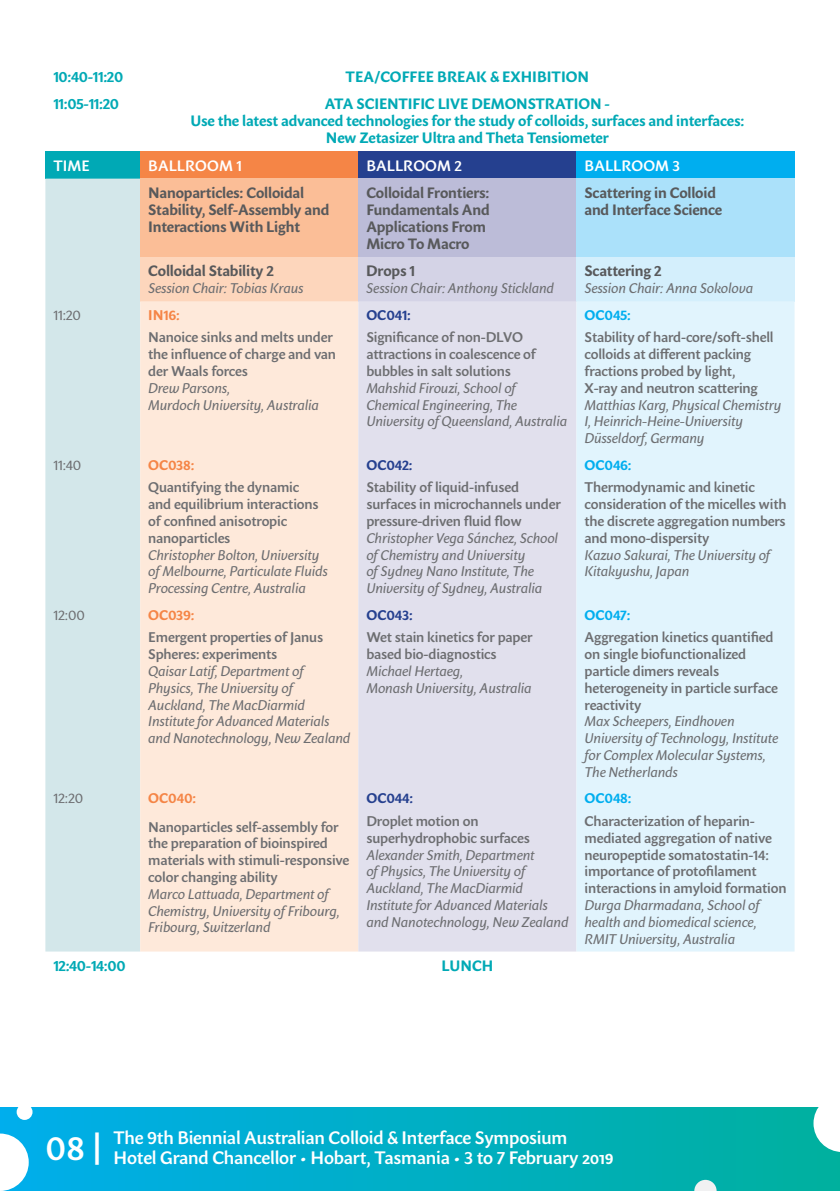
<style>
.page{position:relative;width:840px;height:1191px;background:#fff}
.page>*{position:absolute;margin:0;border:0;box-sizing:border-box;transform-origin:0 0}
.t1{font:600 18px/20px "Sharik Sans";letter-spacing:-.01em;color:#fff}
.t2{font:700 15px/17px "Sharik Sans";letter-spacing:-.01em;color:#00a9b5;text-align:center}
.t3{font:700 15px/17px "Sharik Sans";letter-spacing:-.01em;color:#58595b}
.t4{font:600 15px "Sharik Sans";letter-spacing:.005em;color:#fff}
.t5{font:italic 14px/16.8px "Sharik Sans";letter-spacing:-.01em;color:#6d6e71}
.t6{font:600 14px/16.8px "Sharik Sans";letter-spacing:-.01em;color:#6d6e71}
.t7{font:700 14px "Sharik Sans";letter-spacing:-.01em;color:#25408f}
.t8{font:700 14px "Sharik Sans";letter-spacing:-.01em;color:#00aeef}
.t9{font:700 14px "Sharik Sans";letter-spacing:-.005em;color:#f58546}
.t10{font:14px "Sharik Sans";letter-spacing:-.01em;color:#6d6e71}
.s1{font-size:34px}
</style>
<div class="page">
<div style="left:45px;top:151px;width:95px;height:28px;background:#00a9b5"></div>
<div style="left:140px;top:151px;width:218px;height:28px;background:#f58546"></div>
<div style="left:358px;top:151px;width:218px;height:28px;background:#25408f"></div>
<div style="left:576px;top:151px;width:218px;height:28px;background:#00aeef"></div>
<div style="left:45px;top:179px;width:95px;height:772px;background:#d3e7ea"></div>
<div style="left:140px;top:179px;width:218px;height:78px;background:#fbbe97"></div>
<div style="left:358px;top:179px;width:218px;height:78px;background:#bcbcd8"></div>
<div style="left:576px;top:179px;width:218px;height:78px;background:#abe1fa"></div>
<div style="left:140px;top:257px;width:218px;height:44px;background:#fdd6bc"></div>
<div style="left:358px;top:257px;width:218px;height:44px;background:#d4d3e6"></div>
<div style="left:576px;top:257px;width:218px;height:44px;background:#d4effc"></div>
<div style="left:140px;top:301px;width:218px;height:650px;background:#fee9da"></div>
<div style="left:358px;top:301px;width:218px;height:650px;background:#e1e0ed"></div>
<div style="left:576px;top:301px;width:218px;height:650px;background:#e1f4fd"></div>
<div style="left:0;top:1107px;width:839px;height:84px;background:linear-gradient(to right,#00aeeb,#00b09e)"></div>
<svg style="left:694px;top:1179px;width:22px;height:12px"></svg>
<div style="left:17px;top:1104px;width:16px;height:16px;background:#fff;border-radius:50%"></div>
<svg style="left:0;top:1133px;width:29px;height:58px"></svg>
<svg style="left:813px;top:1107px;width:26px;height:45px"></svg>
<p class="t2" style="left:53px;top:67px;width:71px">10:40-11:20</p>
<p class="t2" style="left:345px;top:67px;width:245px">TEA/COFFEE BREAK &amp; EXHIBITION</p>
<p class="t2" style="left:53px;top:95px;width:67px">11:05-11:20</p>
<p class="t2" style="left:190px;top:95px;width:555px">ATA SCIENTIFIC LIVE DEMONSTRATION -<br>Use the latest advanced technologies for the study of colloids, surfaces and interfaces:<br>New Zetasizer Ultra and Theta Tensiometer</p>
<p class="t4" style="left:53px;top:155px;width:38px">TIME</p>
<p class="t4" style="left:148px;top:155px;width:95px">BALLROOM 1</p>
<p class="t4" style="left:366px;top:155px;width:97px">BALLROOM 2</p>
<p class="t4" style="left:584px;top:155px;width:97px">BALLROOM 3</p>
<p class="t3" style="left:148px;top:184px;width:182px">Nanoparticles: Colloidal<br>Stability, Self-Assembly and<br>Interactions With Light</p>
<p class="t3" style="left:366px;top:184px;width:125px">Colloidal Frontiers:<br>Fundamentals And<br>Applications From<br>Micro To Macro</p>
<p class="t3" style="left:584px;top:184px;width:139px">Scattering in Colloid and Interface Science</p>
<p class="t3" style="left:148px;top:262px;width:127px">Colloidal Stability 2</p>
<p class="t5" style="left:148px;top:279px;width:157px">Session Chair: Tobias Kraus</p>
<p class="t3" style="left:584px;top:262px;width:79px">Scattering 2</p>
<p class="t5" style="left:584px;top:279px;width:170px">Session Chair: Anna Sokolova</p>
<p class="t3" style="left:366px;top:262px;width:50px">Drops 1</p>
<p class="t5" style="left:366px;top:279px;width:189px">Session Chair: Anthony Stickland</p>
<p class="t10" style="left:53px;top:305px;width:29px">11:20</p>
<p class="t9" style="left:148px;top:305px;width:33px">IN16:</p>
<p class="t6" style="left:148px;top:329px;width:189px">Nanoice sinks and melts under the influence of charge and van der Waals forces</p>
<p class="t5" style="left:148px;top:379px;width:172px">Drew Parsons,<br>Murdoch University, Australia</p>
<p class="t10" style="left:53px;top:455px;width:29px">11:40</p>
<p class="t9" style="left:148px;top:455px;width:48px">OC038:</p>
<p class="t6" style="left:148px;top:478px;width:172px">Quantifying the dynamic and equilibrium interactions of confined anisotropic nanoparticles</p>
<p class="t5" style="left:148px;top:546px;width:181px">Christopher Bolton, University of Melbourne, Particulate Fluids<br>Processing Centre, Australia</p>
<p class="t10" style="left:53px;top:605px;width:33px">12:00</p>
<p class="t9" style="left:148px;top:605px;width:48px">OC039:</p>
<p class="t6" style="left:148px;top:628px;width:176px">Emergent properties of Janus<br>Spheres: experiments</p>
<p class="t5" style="left:148px;top:662px;width:203px">Qaisar Latif, Department of<br>Physics, The University of<br>Auckland, The MacDiarmid<br>Institute for Advanced Materials and Nanotechnology, New Zealand</p>
<p class="t7" style="left:366px;top:305px;width:46px">OC041:</p>
<p class="t6" style="left:366px;top:329px;width:171px">Significance of non-DLVO attractions in coalescence of bubbles in salt solutions</p>
<p class="t5" style="left:366px;top:379px;width:202px">Mahshid Firouzi, School of<br>Chemical Engineering, The<br>University of Queensland, Australia</p>
<p class="t7" style="left:366px;top:455px;width:48px">OC042:</p>
<p class="t6" style="left:366px;top:478px;width:196px">Stability of liquid-infused surfaces in microchannels under pressure-driven fluid flow</p>
<p class="t5" style="left:366px;top:529px;width:193px">Christopher Vega Sánchez, School of Chemistry and University<br>of Sydney Nano Institute, The<br>University of Sydney, Australia</p>
<p class="t7" style="left:366px;top:605px;width:48px">OC043:</p>
<p class="t6" style="left:366px;top:628px;width:168px">Wet stain kinetics for paper based bio-diagnostics</p>
<p class="t5" style="left:366px;top:662px;width:167px">Michael Hertaeg,<br>Monash University, Australia</p>
<p class="t10" style="left:53px;top:789px;width:31px">12:20</p>
<p class="t9" style="left:148px;top:788px;width:49px">OC040:</p>
<p class="t6" style="left:148px;top:818px;width:202px">Nanoparticles self-assembly for the preparation of bioinspired materials with stimuli-responsive color changing ability</p>
<p class="t5" style="left:148px;top:885px;width:193px">Marco Lattuada, Department of<br>Chemistry, University of Fribourg,<br>Fribourg, Switzerland</p>
<p class="t7" style="left:366px;top:788px;width:48px">OC044:</p>
<p class="t6" style="left:366px;top:812px;width:165px">Droplet motion on superhydrophobic surfaces</p>
<p class="t5" style="left:366px;top:845px;width:203px">Alexander Smith, Department<br>of Physics, The University of<br>Auckland, The MacDiarmid<br>Institute for Advanced Materials and Nanotechnology, New Zealand</p>
<p class="t2" style="left:53px;top:956px;width:74px">12:40-14:00</p>
<p class="t2" style="left:441px;top:956px;width:53px">LUNCH</p>
<p class="t8" style="left:584px;top:305px;width:48px">OC045:</p>
<p class="t6" style="left:584px;top:329px;width:190px">Stability of hard-core/soft-shell colloids at different packing fractions probed by light,<br>X-ray and neutron scattering</p>
<p class="t5" style="left:584px;top:396px;width:198px">Matthias Karg, Physical Chemistry<br>I, Heinrich-Heine-University<br>Düsseldorf, Germany</p>
<p class="t8" style="left:584px;top:455px;width:48px">OC046:</p>
<p class="t6" style="left:584px;top:478px;width:203px">Thermodynamic and kinetic consideration of the micelles with the discrete aggregation numbers and mono-dispersity</p>
<p class="t5" style="left:584px;top:546px;width:187px">Kazuo Sakurai, The University of<br>Kitakyushu, Japan</p>
<p class="t8" style="left:584px;top:605px;width:47px">OC047:</p>
<p class="t6" style="left:584px;top:628px;width:195px">Aggregation kinetics quantified on single biofunctionalized particle dimers reveals heterogeneity in particle surface reactivity</p>
<p class="t5" style="left:584px;top:712px;width:195px">Max Scheepers, Eindhoven<br>University of Technology, Institute for Complex Molecular Systems,<br>The Netherlands</p>
<p class="t8" style="left:584px;top:788px;width:48px">OC048:</p>
<p class="t6" style="left:584px;top:812px;width:203px">Characterization of heparin&shy;mediated aggregation of native neuropeptide somatostatin-14: importance of protofilament interactions in amyloid formation</p>
<p class="t5" style="left:584px;top:896px;width:177px">Durga Dharmadana, School of health and biomedical science,<br>RMIT University, Australia</p>
<p class="t1" style="left:113px;top:1127px;width:501px;text-indent:-68px"><span class="s1">08 |</span> The 9th Biennial Australian Colloid &amp; Interface Symposium<br>Hotel Grand Chancellor • Hobart, Tasmania • 3 to 7 February 2019</p>
</div>
